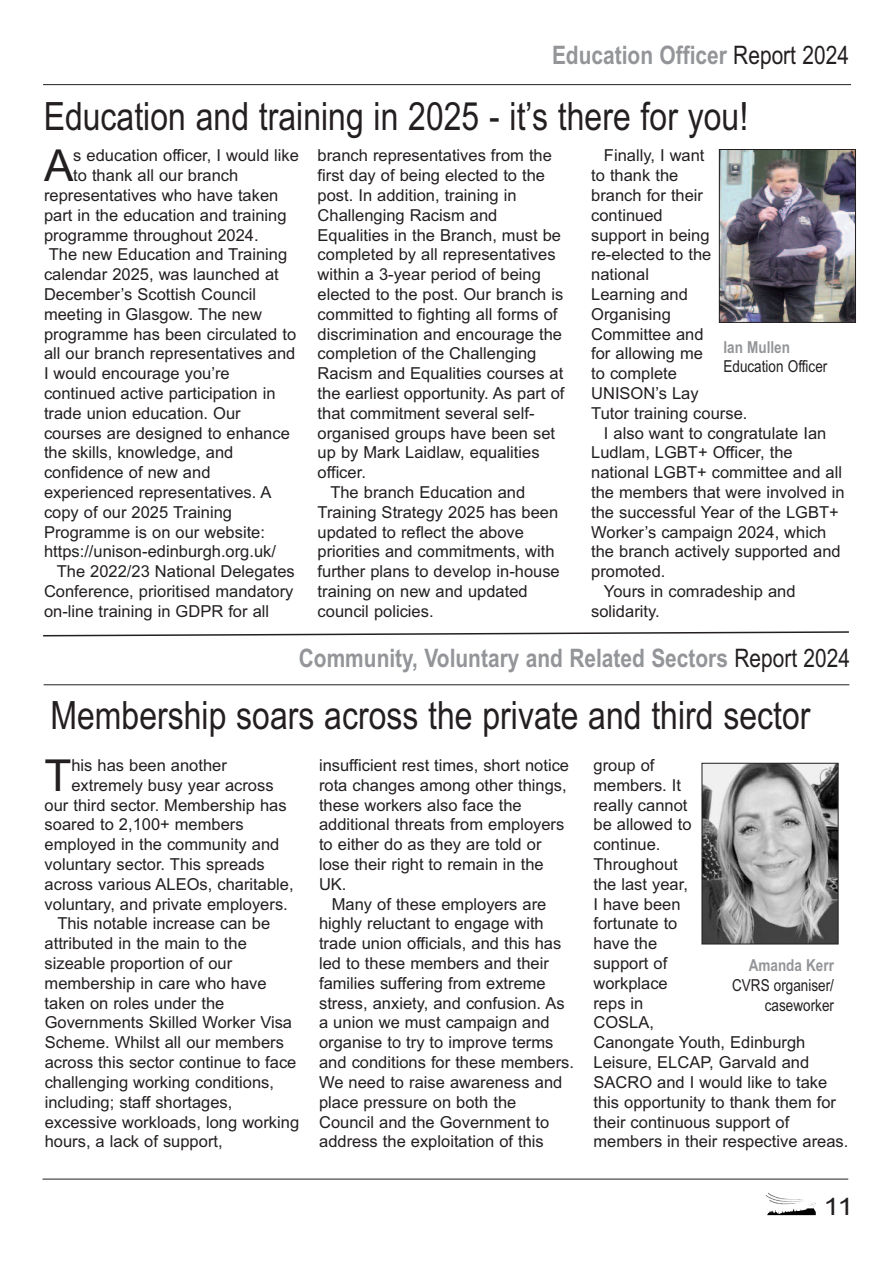
<style>
.page{position:relative;width:893px;height:1263px;background:#fff}
.page>*{position:absolute;margin:0;border:0;box-sizing:border-box;transform-origin:0 0}
.t1{font:44.1px "Arial";color:#231f20}
.t2{font:39px "Arial Narrow";color:#231f20}
.t3{font:700 25.5px "Arial Narrow";color:#939598}
.t4{font:24px "Arial";color:#231f20;scale:1.2 1}
.t5{font:16.5px/19.8px "Arial";color:#231f20}
.t6{font:16.5px/19.8px "Arial Narrow";color:#231f20;text-align:right}
.t7{font:700 16.5px "Arial Narrow";color:#939598}
.s1{font-weight:400;color:#231f20}
</style>
<div class="page">
<svg style="left:767px;top:1215px;width:49px;height:1px"></svg>
<img style="left:765px;top:1192px;width:51px;height:23px">
<hr style="left:43px;top:84px;width:808px;height:1px;background:#231f20">
<img style="left:721px;top:151px;width:133px;height:170px">
<div style="left:719px;top:149px;width:137px;height:174px;border:1px solid #231f20"></div>
<svg style="left:43px;top:631px;width:806px;height:6px"></svg>
<hr style="left:44px;top:684px;width:805px;height:1px;background:#231f20">
<img style="left:704px;top:765px;width:132px;height:177px">
<div style="left:702px;top:763px;width:136px;height:181px;border:1px solid #231f20"></div>
<hr style="left:43px;top:1179px;width:805px;height:1px;background:#231f20">
<h3 class="t3" style="left:552px;top:40px;width:298px">Education Officer <span class="s1">Report 2024</span></h3>
<h2 class="t2" style="left:44px;top:94px;width:706px">Education and training in 2025 - it’s there for you!</h2>
<h1 class="t1" style="left:44px;top:140px;width:31px">A</h1>
<p class="t5" style="left:73px;top:146px;width:227px">s education officer, I would like</p>
<p class="t5" style="left:318px;top:146px;width:236px">branch representatives from the</p>
<p class="t5" style="left:318px;top:166px;width:229px">first day of being elected to the</p>
<p class="t5" style="left:318px;top:185px;width:201px">post. In addition, training in</p>
<p class="t5" style="left:318px;top:205px;width:181px">Challenging Racism and</p>
<p class="t5" style="left:318px;top:225px;width:245px">Equalities in the Branch, must be</p>
<p class="t5" style="left:318px;top:245px;width:239px">completed by all representatives</p>
<p class="t5" style="left:318px;top:265px;width:225px">within a 3-year period of being</p>
<p class="t5" style="left:318px;top:284px;width:247px">elected to the post. Our branch is</p>
<p class="t5" style="left:318px;top:304px;width:241px">committed to fighting all forms of</p>
<p class="t5" style="left:318px;top:324px;width:246px">discrimination and encourage the</p>
<p class="t5" style="left:318px;top:344px;width:220px">completion of the Challenging</p>
<p class="t5" style="left:318px;top:364px;width:247px">Racism and Equalities courses at</p>
<p class="t5" style="left:318px;top:383px;width:248px">the earliest opportunity. As part of</p>
<p class="t5" style="left:318px;top:403px;width:218px">that commitment several self-</p>
<p class="t5" style="left:318px;top:423px;width:239px">organised groups have been set</p>
<p class="t5" style="left:318px;top:443px;width:223px">up by Mark Laidlaw, equalities</p>
<p class="t5" style="left:318px;top:463px;width:50px">officer.</p>
<p class="t5" style="left:330px;top:482px;width:196px">The branch Education and</p>
<p class="t5" style="left:318px;top:502px;width:242px">Training Strategy 2025 has been</p>
<p class="t5" style="left:318px;top:522px;width:208px">updated to reflect the above</p>
<p class="t5" style="left:318px;top:542px;width:239px">priorities and commitments, with</p>
<p class="t5" style="left:318px;top:562px;width:244px">further plans to develop in-house</p>
<p class="t5" style="left:318px;top:581px;width:212px">training on new and updated</p>
<p class="t5" style="left:318px;top:601px;width:118px">council policies.</p>
<p class="t5" style="left:604px;top:146px;width:102px">Finally, I want</p>
<p class="t5" style="left:591px;top:166px;width:89px">to thank the</p>
<p class="t5" style="left:591px;top:185px;width:113px">branch for their</p>
<p class="t5" style="left:591px;top:205px;width:73px">continued</p>
<p class="t5" style="left:591px;top:225px;width:120px">support in being</p>
<p class="t5" style="left:591px;top:245px;width:122px">re-elected to the</p>
<p class="t5" style="left:591px;top:265px;width:59px">national</p>
<p class="t5" style="left:591px;top:284px;width:98px">Learning and</p>
<p class="t5" style="left:591px;top:304px;width:81px">Organising</p>
<p class="t5" style="left:591px;top:324px;width:114px">Committee and</p>
<p class="t5" style="left:591px;top:344px;width:113px">for allowing me</p>
<p class="t5" style="left:591px;top:364px;width:87px">to complete</p>
<p class="t5" style="left:591px;top:383px;width:109px">UNISON’s Lay</p>
<p class="t5" style="left:591px;top:403px;width:158px">Tutor training course.</p>
<p class="t5" style="left:604px;top:423px;width:224px">I also want to congratulate Ian</p>
<p class="t5" style="left:591px;top:443px;width:203px">Ludlam, LGBT+ Officer, the</p>
<p class="t5" style="left:591px;top:463px;width:252px">national LGBT+ committee and all</p>
<p class="t5" style="left:591px;top:482px;width:255px">the members that were involved in</p>
<p class="t5" style="left:591px;top:502px;width:249px">the successful Year of the LGBT+</p>
<p class="t5" style="left:591px;top:522px;width:237px">Worker’s campaign 2024, which</p>
<p class="t5" style="left:591px;top:542px;width:251px">the branch actively supported and</p>
<p class="t5" style="left:591px;top:562px;width:76px">promoted.</p>
<p class="t5" style="left:604px;top:581px;width:193px">Yours in comradeship and</p>
<p class="t5" style="left:591px;top:601px;width:70px">solidarity.</p>
<p class="t5" style="left:73px;top:166px;width:167px">to thank all our branch</p>
<p class="t5" style="left:44px;top:185px;width:236px">representatives who have taken</p>
<p class="t5" style="left:44px;top:205px;width:244px">part in the education and training</p>
<p class="t5" style="left:44px;top:225px;width:216px">programme throughout 2024.</p>
<p class="t5" style="left:49px;top:245px;width:240px">The new Education and Training</p>
<p class="t5" style="left:44px;top:265px;width:236px">calendar 2025, was launched at</p>
<p class="t5" style="left:44px;top:284px;width:214px">December’s Scottish Council</p>
<p class="t5" style="left:44px;top:304px;width:219px">meeting in Glasgow. The new</p>
<p class="t5" style="left:44px;top:324px;width:254px">programme has been circulated to</p>
<p class="t5" style="left:44px;top:344px;width:253px">all our branch representatives and</p>
<p class="t5" style="left:44px;top:364px;width:187px">I would encourage you’re</p>
<p class="t5" style="left:44px;top:383px;width:233px">continued active participation in</p>
<p class="t5" style="left:44px;top:403px;width:198px">trade union education. Our</p>
<p class="t5" style="left:44px;top:423px;width:247px">courses are designed to enhance</p>
<p class="t5" style="left:44px;top:443px;width:191px">the skills, knowledge, and</p>
<p class="t5" style="left:44px;top:463px;width:168px">confidence of new and</p>
<p class="t5" style="left:44px;top:482px;width:229px">experienced representatives. A</p>
<p class="t5" style="left:44px;top:502px;width:190px">copy of our 2025 Training</p>
<p class="t5" style="left:44px;top:522px;width:223px">Programme is on our website:</p>
<p class="t5" style="left:44px;top:542px;width:234px">https://unison-edinburgh.org.uk/</p>
<p class="t5" style="left:57px;top:562px;width:240px">The 2022/23 National Delegates</p>
<p class="t5" style="left:44px;top:581px;width:251px">Conference, prioritised mandatory</p>
<p class="t5" style="left:44px;top:601px;width:227px">on-line training in GDPR for all</p>
<p class="t7" style="left:723px;top:337px;width:68px">Ian Mullen</p>
<p class="t6" style="left:723px;top:357px;width:105px">Education Officer</p>
<h3 class="t3" style="left:299px;top:643px;width:553px">Community, Voluntary and Related Sectors <span class="s1">Report 2024</span></h3>
<h2 class="t2" style="left:50px;top:692px;width:761px">Membership soars across the private and third sector</h2>
<h1 class="t1" style="left:45px;top:750px;width:28px">T</h1>
<p class="t5" style="left:71px;top:755px;width:157px">his has been another</p>
<p class="t5" style="left:319px;top:755px;width:252px">insufficient rest times, short notice rota changes among other things, these workers also face the additional threats from employers to either do as they are told or lose their right to remain in the<br>UK.</p>
<p class="t5" style="left:319px;top:894px;width:257px;text-indent:13px">Many of these employers are highly reluctant to engage with trade union officials, and this has led to these members and their families suffering from extreme stress, anxiety, and confusion. As a union we must campaign and organise to try to improve terms and conditions for these members.<br>We need to raise awareness and place pressure on both the<br>Council and the Government to address the exploitation of this</p>
<p class="t5" style="left:593px;top:755px;width:256px">group of<br>members. It<br>really cannot<br>be allowed to<br>continue.<br>Throughout<br>the last year,<br>I have been<br>fortunate to<br>have the<br>support of<br>workplace<br>reps in<br>COSLA,<br>Canongate Youth, Edinburgh<br>Leisure, ELCAP, Garvald and<br>SACRO and I would like to take this opportunity to thank them for their continuous support of members in their respective areas.</p>
<p class="t5" style="left:71px;top:775px;width:204px">extremely busy year across</p>
<p class="t5" style="left:45px;top:795px;width:244px">our third sector. Membership has</p>
<p class="t5" style="left:45px;top:815px;width:201px">soared to 2,100+ members</p>
<p class="t5" style="left:45px;top:835px;width:236px">employed in the community and</p>
<p class="t5" style="left:45px;top:854px;width:222px">voluntary sector. This spreads</p>
<p class="t5" style="left:45px;top:874px;width:250px">across various ALEOs, charitable,</p>
<p class="t5" style="left:45px;top:894px;width:245px">voluntary, and private employers.</p>
<p class="t5" style="left:57px;top:914px;width:214px">This notable increase can be</p>
<p class="t5" style="left:45px;top:934px;width:204px">attributed in the main to the</p>
<p class="t5" style="left:45px;top:953px;width:189px">sizeable proportion of our</p>
<p class="t5" style="left:45px;top:973px;width:223px">membership in care who have</p>
<p class="t5" style="left:45px;top:993px;width:181px">taken on roles under the</p>
<p class="t5" style="left:45px;top:1013px;width:249px">Governments Skilled Worker Visa</p>
<p class="t5" style="left:45px;top:1033px;width:241px">Scheme. Whilst all our members</p>
<p class="t5" style="left:45px;top:1052px;width:253px">across this sector continue to face</p>
<p class="t5" style="left:45px;top:1072px;width:231px">challenging working conditions,</p>
<p class="t5" style="left:45px;top:1092px;width:189px">including; staff shortages,</p>
<p class="t5" style="left:45px;top:1112px;width:256px">excessive workloads, long working</p>
<p class="t5" style="left:45px;top:1132px;width:179px">hours, a lack of support,</p>
<p class="t7" style="left:749px;top:956px;width:87px">Amanda Kerr</p>
<p class="t6" style="left:732px;top:975px;width:103px">CVRS organiser/ caseworker</p>
<h3 class="t4" style="left:824px;top:1193px;width:26px">11</h3>
</div>
